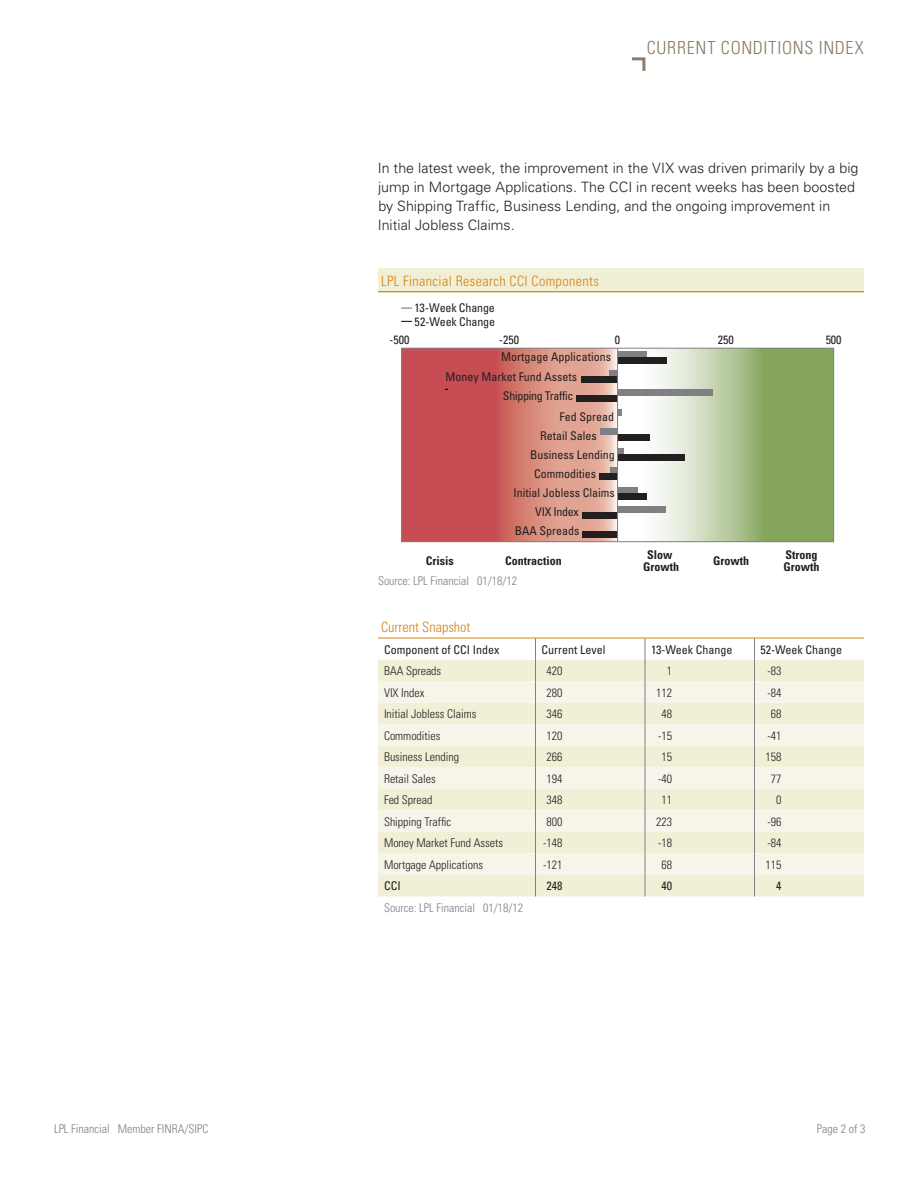
<style>
.page{position:relative;width:918px;height:1188px;background:#fff}
.page>*{position:absolute;margin:0;border:0;box-sizing:border-box;transform-origin:0 0}
.t1{font:300 condensed 18px "Univers";letter-spacing:.04em;color:#8a7a67}
.Body_Copy{font:300 14.25px/18.8px "Univers";color:#231f20}
.table_header{font:300 condensed 14.25px "Univers";letter-spacing:.025em;color:#d28416}
.table_header-2{font:300 condensed 14.25px "Univers";color:#d28416}
.Table_descriptor{font:condensed 12px/19.5px "Univers";color:#231f20}
.t2{font:300 condensed 12px "Univers";color:#231f20}
.t3{font:300 condensed 12px "Univers";color:#807f83}
.t4{font:700 condensed 12px/12px "Univers";color:#231f20;text-align:center}
.Table_descriptor-2{font:condensed 12px "Univers";letter-spacing:-.025em;color:#231f20}
</style>
<div class="page">
<svg style="left:631px;top:57px;width:15px;height:14px"></svg>
<div style="left:378px;top:660px;width:486px;height:236px;background:#f2efd7"></div>
<svg style="left:378px;top:681px;width:486px;height:194px;background:#f4f2e1"></svg>
<svg style="left:535px;top:639px;width:1px;height:257px"></svg>
<svg style="left:645px;top:639px;width:1px;height:257px"></svg>
<svg style="left:754px;top:639px;width:1px;height:257px"></svg>
<hr style="left:378px;top:638px;width:486px;height:1px;background:#d28416">
<div style="left:378px;top:268px;width:486px;height:24px;background:#f2efd7"></div>
<hr style="left:378px;top:291px;width:486px;height:1px;background:#d28416">
<svg style="left:403px;top:350px;width:214px;height:190px;background:#d1736f"></svg>
<svg style="left:632px;top:350px;width:200px;height:190px;background:#b3c69a"></svg>
<div style="left:618px;top:351px;width:28px;height:6px;background:#807f83"></div>
<div style="left:618px;top:357px;width:49px;height:6px;background:#231f20"></div>
<div style="left:609px;top:370px;width:9px;height:7px;background:#807f83"></div>
<div style="left:582px;top:377px;width:36px;height:6px;background:#231f20"></div>
<div style="left:618px;top:390px;width:95px;height:6px;background:#807f83"></div>
<div style="left:576px;top:396px;width:42px;height:6px;background:#231f20"></div>
<svg style="left:618px;top:409px;width:4px;height:7px"></svg>
<div style="left:600px;top:429px;width:18px;height:6px;background:#807f83"></div>
<div style="left:618px;top:435px;width:32px;height:6px;background:#231f20"></div>
<svg style="left:618px;top:448px;width:6px;height:6px"></svg>
<div style="left:618px;top:454px;width:67px;height:6px;background:#231f20"></div>
<div style="left:611px;top:468px;width:7px;height:6px;background:#807f83"></div>
<div style="left:599px;top:474px;width:19px;height:6px;background:#231f20"></div>
<div style="left:618px;top:487px;width:20px;height:6px;background:#807f83"></div>
<div style="left:618px;top:493px;width:29px;height:6px;background:#231f20"></div>
<div style="left:618px;top:506px;width:47px;height:6px;background:#807f83"></div>
<div style="left:582px;top:512px;width:36px;height:7px;background:#231f20"></div>
<div style="left:582px;top:532px;width:36px;height:6px;background:#231f20"></div>
<div style="left:401px;top:348px;width:433px;height:194px;border:1px solid #807f83"></div>
<hr style="left:617px;top:348px;width:1px;height:194px;background:#807f83">
<p class="t1" style="left:647px;top:37px;width:219px">CURRENT CONDITIONS INDEX</p>
<p class="Body_Copy" style="left:378px;top:159px;width:482px">In the latest week, the improvement in the VIX was driven primarily by a big jump in Mortgage Applications. The CCI in recent weeks has been boosted by Shipping Traffic, Business Lending, and the ongoing improvement in Initial Jobless Claims.</p>
<p class="table_header" style="left:381px;top:272px;width:219px">LPL Financial Research CCI Components</p>
<p class="Table_descriptor" style="left:414px;top:301px;width:82px;line-height:13.5px">13-Week Change<br>52-Week Change</p>
<p class="Table_descriptor" style="left:390px;top:329px;width:21px">-500</p>
<p class="Table_descriptor" style="left:499px;top:329px;width:21px">-250</p>
<p class="Table_descriptor" style="left:615px;top:329px;width:7px">0</p>
<p class="Table_descriptor" style="left:718px;top:329px;width:17px">250</p>
<p class="Table_descriptor" style="left:826px;top:329px;width:17px">500</p>
<p class="Table_descriptor" style="left:501px;top:347px;width:111px">Mortgage Applications</p>
<p class="Table_descriptor" style="left:503px;top:366px;width:76px;text-indent:-58px">Money Market Fund Assets<br>Shipping Traffic</p>
<p class="Table_descriptor" style="left:560px;top:407px;width:56px">Fed Spread</p>
<p class="Table_descriptor" style="left:530px;top:445px;width:86px">Business Lending</p>
<p class="Table_descriptor" style="left:540px;top:426px;width:58px">Retail Sales</p>
<p class="Table_descriptor" style="left:534px;top:464px;width:63px">Commodities</p>
<p class="Table_descriptor" style="left:514px;top:483px;width:103px">Initial Jobless Claims</p>
<p class="Table_descriptor-2" style="left:535px;top:504px;width:45px">VIX Index</p>
<p class="Table_descriptor" style="left:515px;top:521px;width:66px">BAA Spreads</p>
<p class="t4" style="left:426px;top:554px;width:29px">Crisis</p>
<p class="t4" style="left:505px;top:554px;width:58px">Contraction</p>
<p class="t4" style="left:643px;top:548px;width:37px">Slow<br>Growth</p>
<p class="t4" style="left:713px;top:554px;width:37px">Growth</p>
<p class="t4" style="left:783px;top:548px;width:37px;text-align:left">Strong<br>Growth</p>
<p class="t3" style="left:378px;top:573px;width:141px">Source: LPL Financial 01/18/12</p>
<p class="table_header-2" style="left:381px;top:619px;width:91px">Current Snapshot</p>
<p class="Table_descriptor" style="left:384px;top:640px;width:117px">Component of CCI Index</p>
<p class="Table_descriptor" style="left:542px;top:640px;width:65px">Current Level</p>
<p class="Table_descriptor" style="left:651px;top:640px;width:83px">13-Week Change</p>
<p class="Table_descriptor" style="left:761px;top:640px;width:83px">52-Week Change</p>
<p class="t2" style="left:384px;top:664px;width:59px">BAA Spreads</p>
<p class="t2" style="left:547px;top:664px;width:17px">420</p>
<p class="t2" style="left:667px;top:664px;width:7px">1</p>
<p class="t2" style="left:768px;top:664px;width:15px">-83</p>
<p class="t2" style="left:384px;top:685px;width:42px">VIX Index</p>
<p class="t2" style="left:547px;top:685px;width:17px">280</p>
<p class="t2" style="left:656px;top:685px;width:17px">112</p>
<p class="t2" style="left:768px;top:685px;width:15px">-84</p>
<p class="t2" style="left:384px;top:707px;width:94px">Initial Jobless Claims</p>
<p class="t2" style="left:547px;top:707px;width:17px">346</p>
<p class="t2" style="left:661px;top:707px;width:12px">48</p>
<p class="t2" style="left:771px;top:707px;width:12px">68</p>
<p class="t2" style="left:384px;top:728px;width:58px">Commodities</p>
<p class="t2" style="left:547px;top:728px;width:17px">120</p>
<p class="t2" style="left:658px;top:728px;width:15px">-15</p>
<p class="t2" style="left:768px;top:728px;width:15px">-41</p>
<p class="t2" style="left:384px;top:750px;width:77px">Business Lending</p>
<p class="t2" style="left:547px;top:750px;width:17px">266</p>
<p class="t2" style="left:661px;top:750px;width:12px">15</p>
<p class="t2" style="left:766px;top:750px;width:17px">158</p>
<p class="t2" style="left:384px;top:771px;width:53px">Retail Sales</p>
<p class="t2" style="left:547px;top:771px;width:17px">194</p>
<p class="t2" style="left:658px;top:771px;width:15px">-40</p>
<p class="t2" style="left:771px;top:771px;width:12px">77</p>
<p class="t2" style="left:384px;top:793px;width:50px">Fed Spread</p>
<p class="t2" style="left:547px;top:793px;width:17px">348</p>
<p class="t2" style="left:661px;top:793px;width:12px">11</p>
<p class="t2" style="left:776px;top:793px;width:7px">0</p>
<p class="t2" style="left:384px;top:814px;width:69px">Shipping Traffic</p>
<p class="t2" style="left:547px;top:814px;width:17px">800</p>
<p class="t2" style="left:656px;top:814px;width:17px">223</p>
<p class="t2" style="left:768px;top:814px;width:15px">-96</p>
<p class="t2" style="left:384px;top:836px;width:121px">Money Market Fund Assets</p>
<p class="t2" style="left:543px;top:836px;width:21px">-148</p>
<p class="t2" style="left:658px;top:836px;width:15px">-18</p>
<p class="t2" style="left:768px;top:836px;width:15px">-84</p>
<p class="t2" style="left:384px;top:857px;width:101px">Mortgage Applications</p>
<p class="t2" style="left:543px;top:857px;width:21px">-121</p>
<p class="t2" style="left:661px;top:857px;width:12px">68</p>
<p class="t2" style="left:766px;top:857px;width:17px">115</p>
<p class="Table_descriptor" style="left:384px;top:876px;width:18px">CCI</p>
<p class="Table_descriptor" style="left:547px;top:876px;width:17px">248</p>
<p class="Table_descriptor" style="left:661px;top:876px;width:12px">40</p>
<p class="Table_descriptor" style="left:776px;top:876px;width:7px">4</p>
<p class="t3" style="left:384px;top:901px;width:141px">Source: LPL Financial 01/18/12</p>
<p class="t3" style="left:54px;top:1122px;width:156px">LPL Financial Member FINRA/SIPC</p>
<p class="t3" style="left:817px;top:1122px;width:50px">Page 2 of 3</p>
</div>
